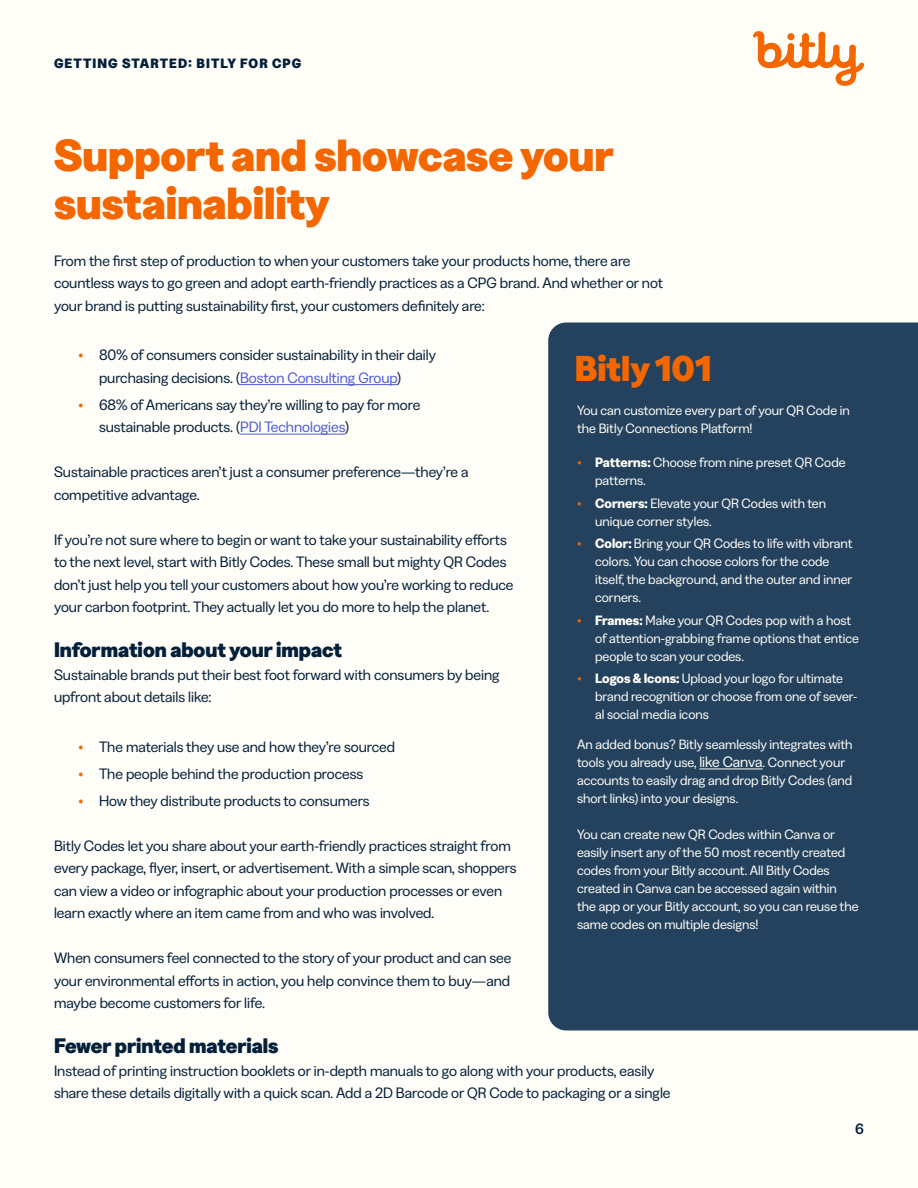
<style>
.page{position:relative;width:918px;height:1188px;background:#fffdf8}
.page>*{position:absolute;margin:0;border:0;box-sizing:border-box;transform-origin:0 0}
.t1{font:800 45px/48px "Bitly Displaay Standard";color:#f36600}
.t2{font:800 36px "Bitly Displaay Standard";color:#f36600}
.t3{font:800 21px "Bitly Displaay Standard";color:#031f39}
.t4{font:15px/22.5px "Bitly Displaay Standard";color:#031f39}
.t5{font:500 15px "Bitly Displaay Standard";color:#031f39}
.t6{font:13.5px/18px "Bitly Displaay Standard";color:#fffdf8}
.t7{font:800 13.5px "Bitly Displaay Standard";letter-spacing:.08em;color:#031f39}
.s1{color:#f36600}
.s2{color:#4f5cd6}
.s3{font-weight:700;color:#f36600}
.s4{font-weight:700}
.s5{font-size:15px}
</style>
<div class="page">
<svg style="left:753px;top:31px;width:111px;height:55px"></svg>
<hr style="left:240px;top:384px;width:157px;height:1px;background:#4f5cd6">
<hr style="left:240px;top:434px;width:105px;height:1px;background:#4f5cd6">
<div style="left:548px;top:322px;width:370px;height:708px;background:#24425d"></div>
<hr style="left:699px;top:769px;width:64px;height:1px;background:#fffdf8">
<p class="t7" style="left:54px;top:54px;width:249px">GETTING STARTED: BITLY FOR CPG</p>
<h1 class="t1" style="left:54px;top:130px;width:561px">Support and showcase your sustainability</h1>
<p class="t4" style="left:54px;top:248px;width:611px">From the first step of production to when your customers take your products home, there are countless ways to go green and adopt earth-friendly practices as a CPG brand. And whether or not your brand is putting sustainability first, your customers definitely are:</p>
<p class="t4" style="left:99px;top:343px;width:339px;text-indent:-21px"><span class="s1">•</span> 80% of consumers consider sustainability in their daily purchasing decisions. (<span class="s2">Boston Consulting Group</span>)</p>
<p class="t4" style="left:99px;top:392px;width:323px;text-indent:-21px"><span class="s1">•</span> 68% of Americans say they’re willing to pay for more sustainable products. (<span class="s2">PDI Technologies</span>)</p>
<p class="t4" style="left:54px;top:460px;width:416px">Sustainable practices aren’t just a consumer preference—they’re a competitive advantage.</p>
<p class="t4" style="left:54px;top:527px;width:461px">If you’re not sure where to begin or want to take your sustainability efforts to the next level, start with Bitly Codes. These small but mighty QR Codes don’t just help you tell your customers about how you’re working to reduce your carbon footprint. They actually let you do more to help the planet.</p>
<h3 class="t3" style="left:54px;top:635px;width:290px">Information about your impact</h3>
<p class="t4" style="left:54px;top:662px;width:447px">Sustainable brands put their best foot forward with consumers by being upfront about details like:</p>
<p class="t4" style="left:78px;top:734px;width:319px"><span class="s1">•</span> The materials they use and how they’re sourced</p>
<p class="t4" style="left:78px;top:761px;width:287px"><span class="s1">•</span> The people behind the production process</p>
<p class="t4" style="left:78px;top:788px;width:293px"><span class="s1">•</span> How they distribute products to consumers</p>
<p class="t4" style="left:54px;top:833px;width:464px">Bitly Codes let you share about your earth-friendly practices straight from every package, flyer, insert, or advertisement. With a simple scan, shoppers can view a video or infographic about your production processes or even learn exactly where an item came from and who was involved.</p>
<p class="t4" style="left:54px;top:946px;width:459px;text-align:justify">When consumers feel connected to the story of your product and can see your environmental efforts in action, you help convince them to buy—and maybe become customers for life.</p>
<h3 class="t3" style="left:54px;top:1031px;width:226px">Fewer printed materials</h3>
<p class="t4" style="left:54px;top:1058px;width:618px">Instead of printing instruction booklets or in-depth manuals to go along with your products, easily share these details digitally with a quick scan. Add a 2D Barcode or QR Code to packaging or a single</p>
<h2 class="t2" style="left:575px;top:343px;width:138px">Bitly 101</h2>
<p class="t6" style="left:577px;top:400px;width:274px">You can customize every part of your QR Code in the Bitly Connections Platform!</p>
<p class="t6" style="left:595px;top:453px;width:252px;text-indent:-18px"><span class="s3">•</span> <span class="s4">Patterns:</span> Choose from nine preset QR Code patterns.</p>
<p class="t6" style="left:595px;top:493px;width:233px;text-indent:-18px"><span class="s3">•</span> <span class="s4">Corners:</span> Elevate your QR Codes with ten unique corner styles.</p>
<p class="t6" style="left:595px;top:534px;width:259px;text-indent:-18px"><span class="s3">•</span> <span class="s4">Color:</span> Bring your QR Codes to life with vibrant colors. You can choose colors for the code itself, the background, and the outer and inner corners.</p>
<p class="t6" style="left:595px;top:610px;width:265px;text-indent:-18px"><span class="s3">•</span> <span class="s4">Frames:</span> Make your QR Codes pop with a host of attention-grabbing frame options that entice people to scan your codes.</p>
<p class="t6" style="left:595px;top:669px;width:264px;text-indent:-18px"><span class="s3">•</span> <span class="s4">Logos &amp; Icons:</span> Upload your logo for ultimate brand recognition or choose from one of sever&shy;al social media icons</p>
<p class="t6" style="left:577px;top:735px;width:277px">An added bonus? Bitly seamlessly integrates with tools you already use, <span class="s5">like Canva</span>. Connect your accounts to easily drag and drop Bitly Codes (and short links) into your designs.</p>
<p class="t6" style="left:577px;top:825px;width:283px">You can create new QR Codes within Canva or easily insert any of the 50 most recently created codes from your Bitly account. All Bitly Codes created in Canva can be accessed again within the app or your Bitly account, so you can reuse the same codes on multiple designs!</p>
<p class="t5" style="left:855px;top:1118px;width:10px">6</p>
</div>
